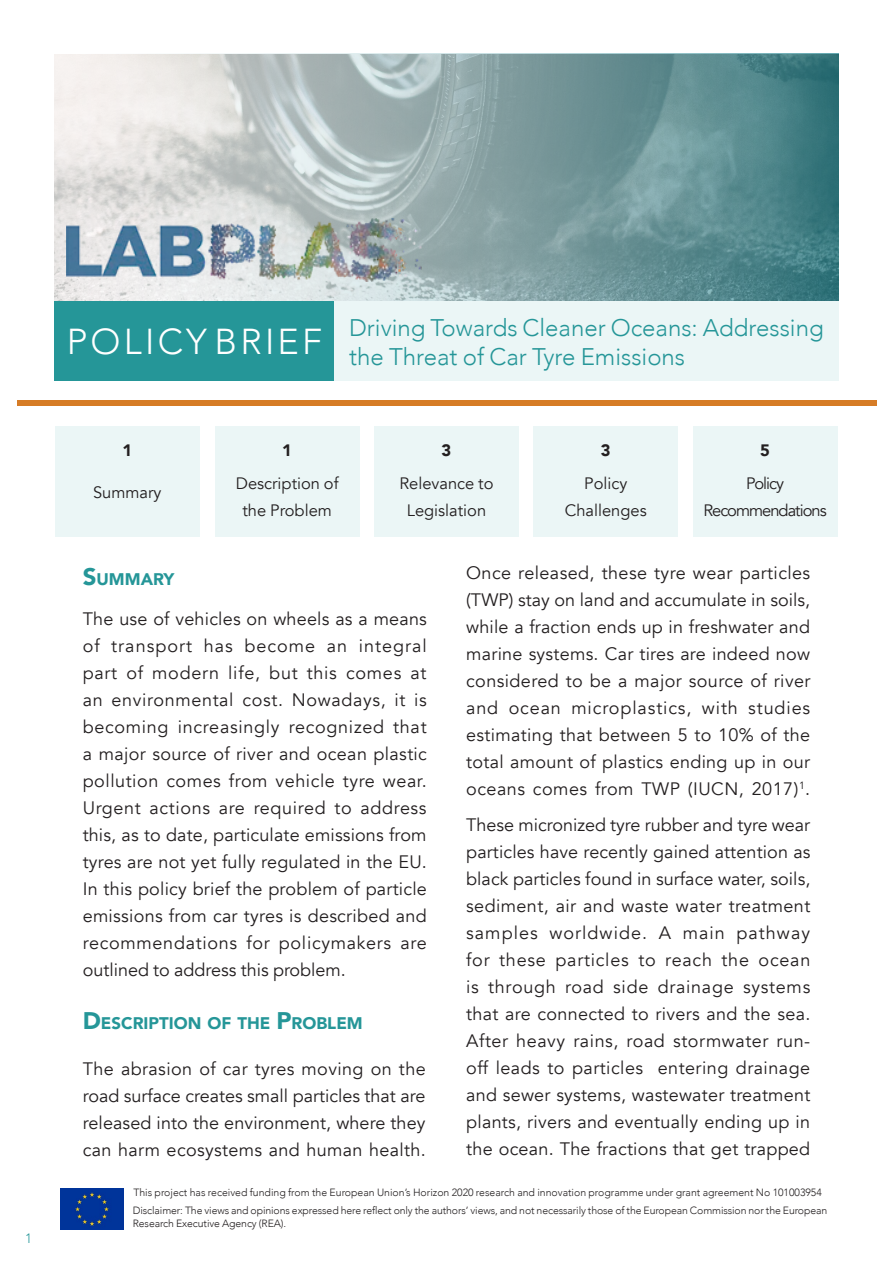
<style>
.page{position:relative;width:893px;height:1263px;background:#fff}
.page>*{position:absolute;margin:0;border:0;box-sizing:border-box;transform-origin:0 0}
.t1{font:300 36px "Avenir";letter-spacing:.09em;color:#fff}
.t2{font:300 24px/28.8px "Avenir";color:#259698}
.t3{font:18px/27px "Avenir";letter-spacing:.015em;color:#231f20;text-align:justify}
.t4{font:900 16.8px "Avenir";color:#259698}
.t5{font:16.5px/27px "Avenir";color:#231f20;text-align:center}
.t6{font:16.5px "Avenir";letter-spacing:-.06em;color:#231f20}
.t7{font:900 16.5px "Avenir";color:#231f20}
.t8{font:300 13.5px "Avenir";color:#259698}
.t9{font:300 10.5px/18.9px "Avenir";letter-spacing:-.01em;color:#231f20}
.s1{font-size:24px}
</style>
<div class="page">
<svg style="left:54px;top:54px;width:785px;height:247px;background:#93adaf"></svg>
<div style="left:54px;top:301px;width:281px;height:80px;background:#259698"></div>
<div style="left:335px;top:301px;width:504px;height:80px;background:#ebf6f6"></div>
<div style="left:17px;top:401px;width:859px;height:5px;background:#d67c26"></div>
<div style="left:56px;top:426px;width:144px;height:110px;background:#ebf6f6"></div>
<div style="left:215px;top:426px;width:144px;height:110px;background:#ebf6f6"></div>
<div style="left:374px;top:426px;width:144px;height:110px;background:#ebf6f6"></div>
<div style="left:534px;top:426px;width:144px;height:110px;background:#ebf6f6"></div>
<div style="left:693px;top:426px;width:144px;height:110px;background:#ebf6f6"></div>
<img style="left:67px;top:219px;width:354px;height:63px">
<img style="left:60px;top:1188px;width:63px;height:41px">
<p class="t8" style="left:25px;top:1230px;width:9px">1</p>
<h1 class="t1" style="left:67px;top:320px;width:257px">POLICY BRIEF</h1>
<h2 class="t2" style="left:349px;top:313px;width:476px">Driving Towards Cleaner Oceans: Addressing the Threat of Car Tyre Emissions</h2>
<p class="t7" style="left:122px;top:436px;width:11px">1</p>
<p class="t7" style="left:282px;top:436px;width:11px">1</p>
<p class="t7" style="left:442px;top:436px;width:11px">3</p>
<p class="t7" style="left:601px;top:436px;width:11px">3</p>
<p class="t7" style="left:760px;top:436px;width:11px">5</p>
<p class="t5" style="left:93px;top:479px;width:70px">Summary</p>
<p class="t5" style="left:236px;top:470px;width:104px">Description of the Problem</p>
<p class="t5" style="left:399px;top:470px;width:96px">Relevance to<br>Legislation</p>
<p class="t5" style="left:565px;top:470px;width:83px">Policy<br>Challenges</p>
<p class="t5" style="left:746px;top:470px;width:40px">Policy</p>
<p class="t6" style="left:703px;top:500px;width:125px">Recommendations</p>
<p class="t4" style="left:83px;top:564px;width:93px"><span class="s1">S</span>UMMARY</p>
<p class="t3" style="left:83px;top:606px;width:346px">The use of vehicles on wheels as a means of transport has become an integral part of modern life, but this comes at an environmental cost. Nowadays, it is becoming increasingly recognized that a major source of river and ocean plastic pollution comes from vehicle tyre wear.<br>Urgent actions are required to address this, as to date, particulate emissions from tyres are not yet fully regulated in the EU.<br>In this policy brief the problem of particle emissions from car tyres is described and recommendations for policymakers are outlined to address this problem.</p>
<p class="t4" style="left:83px;top:1009px;width:282px"><span class="s1">D</span>ESCRIPTION OF THE <span class="s1">P</span>ROBLEM</p>
<p class="t3" style="left:83px;top:1056px;width:345px">The abrasion of car tyres moving on the road surface creates small particles that are released into the environment, where they can harm ecosystems and human health.</p>
<p class="t3" style="left:466px;top:559px;width:346px">Once released, these tyre wear particles (TWP) stay on land and accumulate in soils, while a fraction ends up in freshwater and marine systems. Car tires are indeed now considered to be a major source of river and ocean microplastics, with studies estimating that between 5 to 10% of the total amount of plastics ending up in our oceans comes from TWP (IUCN, 2017)<sup>1</sup>.</p>
<p class="t3" style="left:466px;top:811px;width:346px">These micronized tyre rubber and tyre wear particles have recently gained attention as black particles found in surface water, soils, sediment, air and waste water treatment samples worldwide. A main pathway for these particles to reach the ocean is through road side drainage systems that are connected to rivers and the sea.<br>After heavy rains, road stormwater run&shy;off leads to particles entering drainage and sewer systems, wastewater treatment plants, rivers and eventually ending up in the ocean. The fractions that get trapped</p>
<p class="t9" style="left:133px;top:1182px;width:696px">This project has received funding from the European Union’s Horizon 2020 research and innovation programme under grant agreement No 101003954<br>Disclaimer: The views and opinions expressed here reflect only the authors’ views, and not necessarily those of the European Commission nor the European</p>
<p class="t9" style="left:133px;top:1214px;width:155px">Research Executive Agency (REA).</p>
</div>
